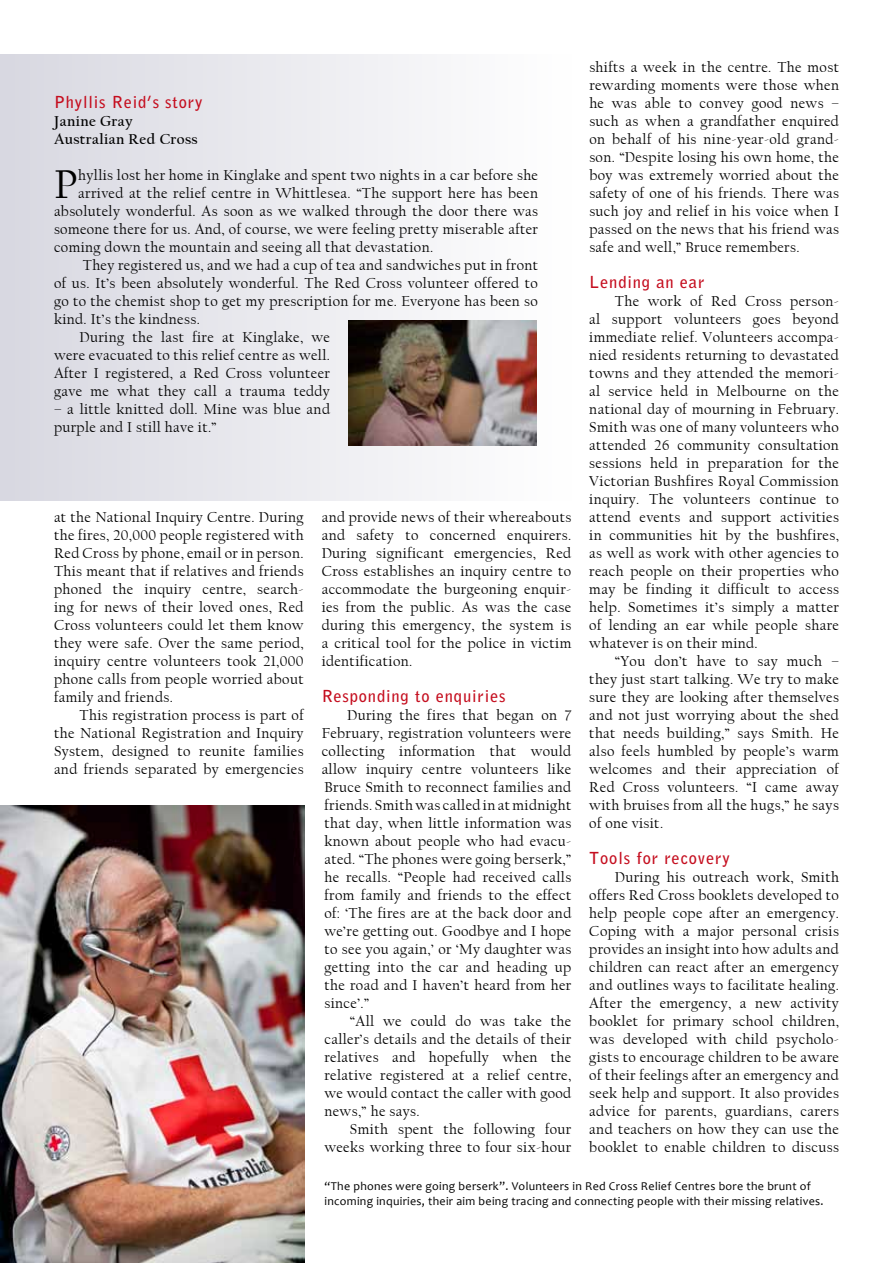
<style>
.page{position:relative;width:893px;height:1263px;background:#fff}
.page>*{position:absolute;margin:0;border:0;box-sizing:border-box;transform-origin:0 0}
.t1{font:42.15px "Californian FB";color:#000}
.t2{font:700 16.5px "Bell Gothic Std";letter-spacing:.05em;color:#c50e1f}
.t3{font:15px/18px "Californian FB";letter-spacing:.025em;color:#000;text-align:justify}
.t4{font:700 15px/18px "Californian FB";letter-spacing:.025em;color:#000}
.t5{font:12px/15px "Candara";letter-spacing:.025em;color:#000}
</style>
<div class="page">
<div style="left:0;top:54px;width:571px;height:446px;background:linear-gradient(to right,#d8d8e1,#fefefe)"></div>
<img style="left:0;top:805px;width:305px;height:458px">
<img style="left:348px;top:320px;width:188px;height:126px">
<p class="t2" style="left:54px;top:92px;width:150px">Phyllis Reid’s story</p>
<p class="t4" style="left:54px;top:112px;width:145px">Janine Gray<br>Australian Red Cross</p>
<h1 class="t1" style="left:54px;top:161px;width:25px">P</h1>
<p class="t3" style="left:78px;top:166px;width:461px">hyllis lost her home in Kinglake and spent two nights in a car before she</p>
<p class="t3" style="left:78px;top:184px;width:461px">arrived at the relief centre in Whittlesea. “The support here has been</p>
<p class="t3" style="left:54px;top:202px;width:485px">absolutely wonderful. As soon as we walked through the door there was</p>
<p class="t3" style="left:54px;top:220px;width:486px">someone there for us. And, of course, we were feeling pretty miserable after</p>
<p class="t3" style="left:54px;top:238px;width:381px">coming down the mountain and seeing all that devastation.</p>
<p class="t3" style="left:83px;top:256px;width:457px">They registered us, and we had a cup of tea and sandwiches put in front</p>
<p class="t3" style="left:54px;top:274px;width:485px">of us. It’s been absolutely wonderful. The Red Cross volunteer offered to</p>
<p class="t3" style="left:54px;top:292px;width:485px">go to the chemist shop to get my prescription for me. Everyone has been so</p>
<p class="t3" style="left:54px;top:310px;width:147px">kind. It’s the kindness.</p>
<p class="t3" style="left:79px;top:328px;width:252px">During the last fire at Kinglake, we</p>
<p class="t3" style="left:54px;top:346px;width:277px">were evacuated to this relief centre as well.</p>
<p class="t3" style="left:54px;top:364px;width:277px">After I registered, a Red Cross volunteer</p>
<p class="t3" style="left:54px;top:382px;width:277px">gave me what they call a trauma teddy</p>
<p class="t3" style="left:54px;top:400px;width:277px">– a little knitted doll. Mine was blue and purple and I still have it.”</p>
<p class="t3" style="left:54px;top:508px;width:251px">at the National Inquiry Centre. During the fires, 20,000 people registered with Red Cross by phone, email or in person.<br>This meant that if relatives and friends phoned the inquiry centre, search&shy;ing for news of their loved ones, Red Cross volunteers could let them know they were safe. Over the same period, inquiry centre volunteers took 21,000 phone calls from people worried about family and friends.</p>
<p class="t3" style="left:54px;top:706px;width:251px;text-indent:26px">This registration process is part of the National Registration and Inquiry System, designed to reunite families and friends separated by emergencies</p>
<p class="t3" style="left:322px;top:508px;width:251px">and provide news of their whereabouts and safety to concerned enquirers.<br>During significant emergencies, Red Cross establishes an inquiry centre to accommodate the burgeoning enquir&shy;ies from the public. As was the case during this emergency, the system is a critical tool for the police in victim identification.</p>
<p class="t2" style="left:322px;top:686px;width:185px">Responding to enquiries</p>
<p class="t3" style="left:322px;top:706px;width:251px;text-indent:26px">During the fires that began on 7<br>February, registration volunteers were collecting information that would allow inquiry centre volunteers like Bruce Smith to reconnect families and friends. Smith was called in at midnight that day, when little information was known about people who had evacu&shy;ated. “The phones were going berserk,” he recalls. “People had received calls from family and friends to the effect of: ‘The fires are at the back door and we’re getting out. Goodbye and I hope to see you again,’ or ‘My daughter was getting into the car and heading up the road and I haven’t heard from her since’.”</p>
<p class="t3" style="left:324px;top:1012px;width:248px;text-indent:26px">“All we could do was take the caller’s details and the details of their relatives and hopefully when the relative registered at a relief centre, we would contact the caller with good news,” he says.</p>
<p class="t3" style="left:324px;top:1120px;width:248px;text-align:right">Smith spent the following four weeks working three to four six-hour</p>
<p class="t3" style="left:589px;top:58px;width:251px">shifts a week in the centre. The most rewarding moments were those when he was able to convey good news – such as when a grandfather enquired on behalf of his nine-year-old grand&shy;son. “Despite losing his own home, the boy was extremely worried about the safety of one of his friends. There was such joy and relief in his voice when I passed on the news that his friend was safe and well,” Bruce remembers.</p>
<p class="t2" style="left:589px;top:272px;width:117px">Lending an ear</p>
<p class="t3" style="left:589px;top:292px;width:251px;text-indent:26px">The work of Red Cross person&shy;al support volunteers goes beyond immediate relief. Volunteers accompa&shy;nied residents returning to devastated towns and they attended the memori&shy;al service held in Melbourne on the national day of mourning in February.<br>Smith was one of many volunteers who attended 26 community consultation sessions held in preparation for the Victorian Bushfires Royal Commission inquiry. The volunteers continue to attend events and support activities in communities hit by the bushfires, as well as work with other agencies to reach people on their properties who may be finding it difficult to access help. Sometimes it’s simply a matter of lending an ear while people share whatever is on their mind.</p>
<p class="t3" style="left:589px;top:652px;width:251px;text-indent:26px">“You don’t have to say much – they just start talking. We try to make sure they are looking after themselves and not just worrying about the shed that needs building,” says Smith. He also feels humbled by people’s warm welcomes and their appreciation of Red Cross volunteers. “I came away with bruises from all the hugs,” he says of one visit.</p>
<p class="t2" style="left:589px;top:848px;width:142px">Tools for recovery</p>
<p class="t3" style="left:589px;top:868px;width:251px;text-indent:26px">During his outreach work, Smith offers Red Cross booklets developed to help people cope after an emergency.<br>Coping with a major personal crisis provides an insight into how adults and children can react after an emergency and outlines ways to facilitate healing.<br>After the emergency, a new activity booklet for primary school children, was developed with child psycholo&shy;gists to encourage children to be aware of their feelings after an emergency and seek help and support. It also provides advice for parents, guardians, carers and teachers on how they can use the booklet to enable children to discuss</p>
<p class="t5" style="left:324px;top:1179px;width:501px">“The phones were going berserk”. Volunteers in Red Cross Relief Centres bore the brunt of incoming inquiries, their aim being tracing and connecting people with their missing relatives.</p>
</div>
